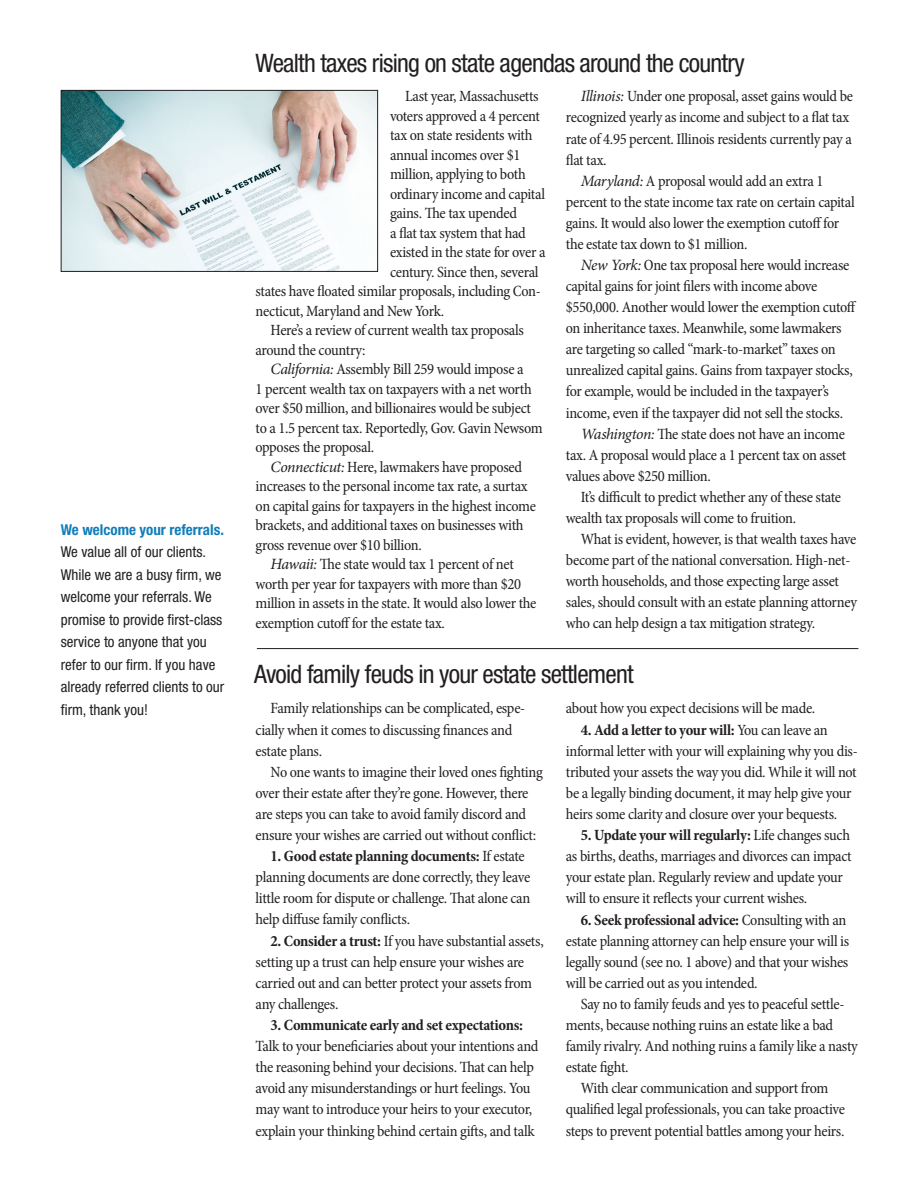
<style>
.page{position:relative;width:918px;height:1188px;background:#fff}
.page>*{position:absolute;margin:0;border:0;box-sizing:border-box;transform-origin:0 0}
.t1{font:condensed 25.5px "Helvetica Neue LT Std";letter-spacing:-.03em;color:#231f20}
.t2{font:condensed 15.75px/21.1px "Minion Pro";letter-spacing:-.02em;color:#231f20}
.t3{font:700 condensed 15.75px "Minion Pro";letter-spacing:-.02em;color:#231f20}
.t4{font:condensed 15px/22.5px "Helvetica Neue LT Std";color:#231f20}
.t5{font:700 condensed 15px "Helvetica Neue LT Std";color:#117db9}
.s1{font-style:italic;font-stretch:normal}
.s2{font-weight:700}
</style>
<div class="page">
<hr style="left:257px;top:648px;width:601px;height:1px;background:#231f20">
<img style="left:63px;top:92px;width:313px;height:178px">
<div style="left:61px;top:90px;width:317px;height:182px;border:1px solid #231f20"></div>
<p class="t5" style="left:61px;top:520px;width:165px">We welcome your referrals.</p>
<p class="t4" style="left:61px;top:540px;width:165px">We value all of our clients.<br>While we are a busy firm, we welcome your referrals. We promise to provide first-class service to anyone that you refer to our firm. If you have already referred clients to our firm, thank you!</p>
<h1 class="t1" style="left:255px;top:48px;width:491px">Wealth taxes rising on state agendas around the country</h1>
<p class="t2" style="left:405px;top:86px;width:135px">Last year, Massachusetts</p>
<p class="t2" style="left:390px;top:106px;width:152px">voters approved a 4 percent</p>
<p class="t2" style="left:390px;top:125px;width:144px">tax on state residents with</p>
<p class="t2" style="left:390px;top:145px;width:132px">annual incomes over $1</p>
<p class="t2" style="left:390px;top:164px;width:137px">million, applying to both</p>
<p class="t2" style="left:390px;top:184px;width:157px">ordinary income and capital</p>
<p class="t2" style="left:390px;top:203px;width:129px">gains. The tax upended</p>
<p class="t2" style="left:390px;top:223px;width:137px">a flat tax system that had</p>
<p class="t2" style="left:390px;top:242px;width:157px">existed in the state for over a</p>
<p class="t2" style="left:390px;top:262px;width:150px">century. Since then, several</p>
<p class="t2" style="left:256px;top:281px;width:287px">states have floated similar proposals, including Con-</p>
<p class="t2" style="left:256px;top:301px;width:190px">necticut, Maryland and New York.</p>
<p class="t2" style="left:271px;top:320px;width:255px">Here’s a review of current wealth tax proposals</p>
<p class="t2" style="left:256px;top:340px;width:112px">around the country:</p>
<p class="t2" style="left:271px;top:359px;width:255px"><span class="s1">California:</span> Assembly Bill 259 would impose a</p>
<p class="t2" style="left:256px;top:379px;width:278px">1 percent wealth tax on taxpayers with a net worth</p>
<p class="t2" style="left:256px;top:398px;width:277px">over $50 million, and billionaires would be subject</p>
<p class="t2" style="left:256px;top:418px;width:289px">to a 1.5 percent tax. Reportedly, Gov. Gavin Newsom</p>
<p class="t2" style="left:256px;top:437px;width:120px">opposes the proposal.</p>
<p class="t2" style="left:271px;top:457px;width:253px"><span class="s1">Connecticut:</span> Here, lawmakers have proposed</p>
<p class="t2" style="left:256px;top:476px;width:274px">increases to the personal income tax rate, a surtax</p>
<p class="t2" style="left:256px;top:496px;width:282px">on capital gains for taxpayers in the highest income</p>
<p class="t2" style="left:256px;top:515px;width:270px">brackets, and additional taxes on businesses with</p>
<p class="t2" style="left:256px;top:535px;width:168px">gross revenue over $10 billion.</p>
<p class="t2" style="left:271px;top:554px;width:245px"><span class="s1">Hawaii:</span> The state would tax 1 percent of net</p>
<p class="t2" style="left:256px;top:574px;width:267px">worth per year for taxpayers with more than $20</p>
<p class="t2" style="left:256px;top:593px;width:282px">million in assets in the state. It would also lower the</p>
<p class="t2" style="left:256px;top:613px;width:191px">exemption cutoff for the estate tax.</p>
<p class="t2" style="left:581px;top:86px;width:274px"><span class="s1">Illinois:</span> Under one proposal, asset gains would be</p>
<p class="t2" style="left:566px;top:107px;width:285px">recognized yearly as income and subject to a flat tax</p>
<p class="t2" style="left:566px;top:128px;width:288px">rate of 4.95 percent. Illinois residents currently pay a</p>
<p class="t2" style="left:566px;top:149px;width:42px">flat tax.</p>
<p class="t2" style="left:581px;top:170px;width:244px"><span class="s1">Maryland:</span> A proposal would add an extra 1</p>
<p class="t2" style="left:566px;top:191px;width:290px">percent to the state income tax rate on certain capital</p>
<p class="t2" style="left:566px;top:212px;width:275px">gains. It would also lower the exemption cutoff for</p>
<p class="t2" style="left:566px;top:234px;width:183px">the estate tax down to $1 million.</p>
<p class="t2" style="left:581px;top:255px;width:270px"><span class="s1">New York:</span> One tax proposal here would increase</p>
<p class="t2" style="left:566px;top:276px;width:253px">capital gains for joint filers with income above</p>
<p class="t2" style="left:566px;top:297px;width:292px">$550,000. Another would lower the exemption cutoff</p>
<p class="t2" style="left:566px;top:318px;width:277px">on inheritance taxes. Meanwhile, some lawmakers</p>
<p class="t2" style="left:566px;top:339px;width:272px">are targeting so called “mark-to-market” taxes on</p>
<p class="t2" style="left:566px;top:360px;width:288px">unrealized capital gains. Gains from taxpayer stocks,</p>
<p class="t2" style="left:566px;top:381px;width:265px">for example, would be included in the taxpayer’s</p>
<p class="t2" style="left:566px;top:402px;width:279px">income, even if the taxpayer did not sell the stocks.</p>
<p class="t2" style="left:581px;top:423px;width:266px"><span class="s1">Washington:</span> The state does not have an income</p>
<p class="t2" style="left:566px;top:444px;width:282px">tax. A proposal would place a 1 percent tax on asset</p>
<p class="t2" style="left:566px;top:465px;width:146px">values above $250 million.</p>
<p class="t2" style="left:581px;top:486px;width:262px">It’s difficult to predict whether any of these state</p>
<p class="t2" style="left:566px;top:507px;width:232px">wealth tax proposals will come to fruition.</p>
<p class="t2" style="left:581px;top:529px;width:277px">What is evident, however, is that wealth taxes have</p>
<p class="t2" style="left:566px;top:550px;width:286px">become part of the national conversation. High-net-</p>
<p class="t2" style="left:566px;top:571px;width:275px">worth households, and those expecting large asset</p>
<p class="t2" style="left:566px;top:592px;width:293px">sales, should consult with an estate planning attorney</p>
<p class="t2" style="left:566px;top:613px;width:251px">who can help design a tax mitigation strategy.</p>
<h1 class="t1" style="left:254px;top:660px;width:381px">Avoid family feuds in your estate settlement</h1>
<p class="t2" style="left:256px;top:698px;width:271px;text-indent:15px">Family relationships can be complicated, espe&shy;cially when it comes to discussing finances and estate plans.</p>
<p class="t2" style="left:256px;top:761px;width:289px;text-indent:15px">No one wants to imagine their loved ones fighting over their estate after they’re gone. However, there are steps you can take to avoid family discord and ensure your wishes are carried out without conflict:</p>
<p class="t2" style="left:256px;top:846px;width:276px;text-indent:15px"><span class="s2">1. Good estate planning documents:</span> If estate planning documents are done correctly, they leave little room for dispute or challenge. That alone can help diffuse family conflicts.</p>
<p class="t2" style="left:256px;top:930px;width:290px;text-indent:15px"><span class="s2">2. Consider a trust:</span> If you have substantial assets, setting up a trust can help ensure your wishes are carried out and can better protect your assets from any challenges.</p>
<p class="t3" style="left:271px;top:1014px;width:254px">3. Communicate early and set expectations:</p>
<p class="t2" style="left:256px;top:1036px;width:284px">Talk to your beneficiaries about your intentions and the reasoning behind your decisions. That can help avoid any misunderstandings or hurt feelings. You may want to introduce your heirs to your executor, explain your thinking behind certain gifts, and talk</p>
<p class="t2" style="left:566px;top:698px;width:251px">about how you expect decisions will be made.</p>
<p class="t2" style="left:566px;top:719px;width:294px;text-indent:15px"><span class="s2">4. Add a letter to your will:</span> You can leave an informal letter with your will explaining why you dis&shy;tributed your assets the way you did. While it will not be a legally binding document, it may help give your heirs some clarity and closure over your bequests.</p>
<p class="t2" style="left:566px;top:825px;width:287px;text-indent:15px"><span class="s2">5. Update your will regularly:</span> Life changes such as births, deaths, marriages and divorces can impact your estate plan. Regularly review and update your will to ensure it reflects your current wishes.</p>
<p class="t2" style="left:566px;top:909px;width:285px;text-indent:15px"><span class="s2">6. Seek professional advice:</span> Consulting with an estate planning attorney can help ensure your will is legally sound (see no. 1 above) and that your wishes will be carried out as you intended.</p>
<p class="t2" style="left:581px;top:994px;width:265px">Say no to family feuds and yes to peaceful settle-</p>
<p class="t2" style="left:566px;top:1015px;width:269px">ments, because nothing ruins an estate like a bad</p>
<p class="t2" style="left:566px;top:1036px;width:294px">family rivalry. And nothing ruins a family like a nasty</p>
<p class="t2" style="left:566px;top:1057px;width:64px">estate fight.</p>
<p class="t2" style="left:581px;top:1078px;width:249px">With clear communication and support from</p>
<p class="t2" style="left:566px;top:1099px;width:281px">qualified legal professionals, you can take proactive</p>
<p class="t2" style="left:566px;top:1120px;width:280px">steps to prevent potential battles among your heirs.</p>
</div>
